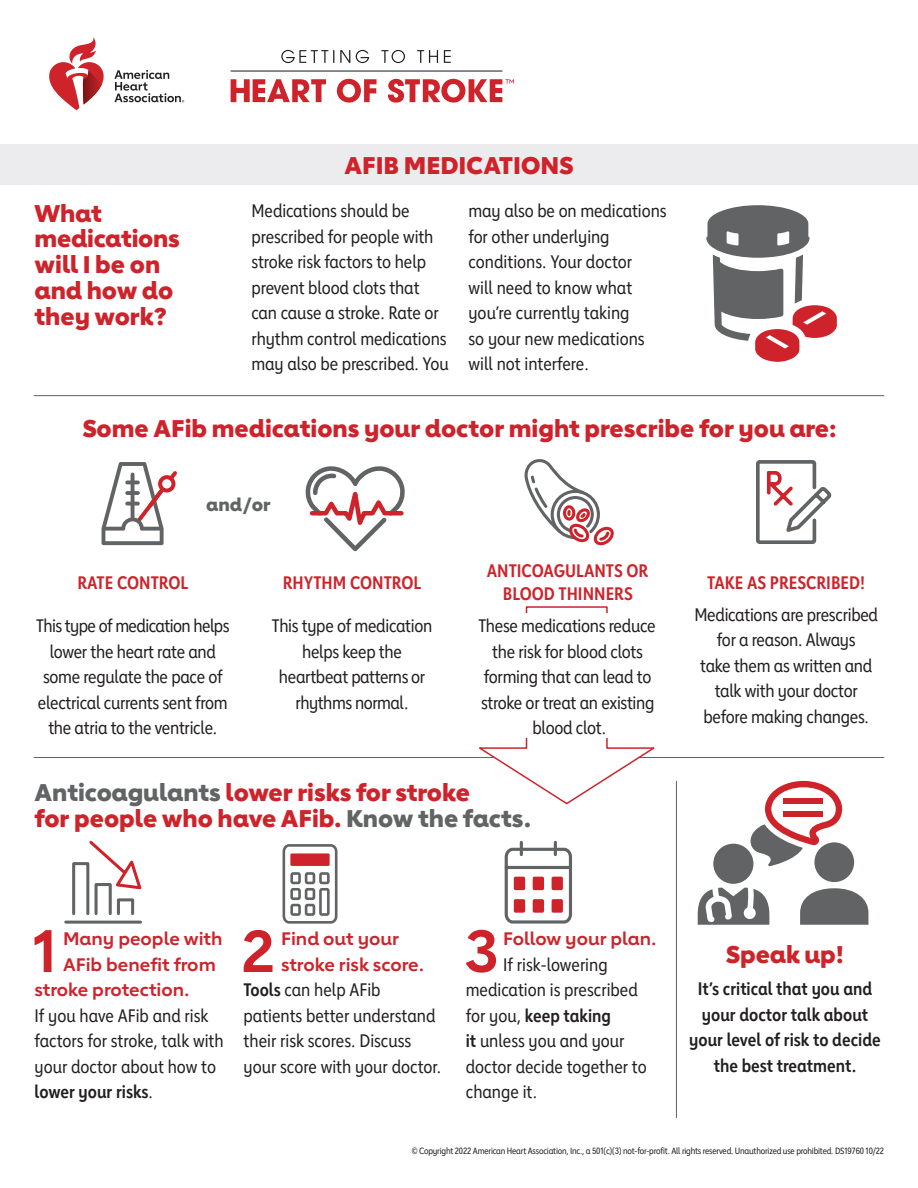
<style>
.page{position:relative;width:918px;height:1188px;background:#fff}
.page>*{position:absolute;margin:0;border:0;box-sizing:border-box;transform-origin:0 0}
.p4_anticoags___P{font:700 58.35px "Lub Dub";color:#ce232a}
._03_Red_Subs___H3{font:800 24px/25.8px "Lub Dub";color:#ce232a}
._02_SUBHEADS___H2{font:800 24px "Lub Dub";color:#ce232a}
._05_12_17_body___P{font:18px/25.5px "Lub Dub Condensed";letter-spacing:-.015em;color:#231f20;text-align:center}
.p4_anticoags___P-2{font:18px "Lub Dub Condensed";color:#231f20}
.p4_anticoags___P-3{font:700 18px "Lub Dub";color:#ce232a}
._05_12_17_body___P-2{font:700 18px/25.5px "Lub Dub Condensed";color:#231f20;text-align:center}
._08_14_17_RED___P{font:700 18px/22.5px "Lub Dub Condensed";color:#ce232a;text-align:center}
.p4_anticoags___P-4{font:700 18px "Lub Dub Condensed";color:#231f20}
.t1{font:800 18px "Lub Dub";color:#626365}
.t2{font:9px "Lub Dub Condensed";letter-spacing:-.02em;color:#231f20}
.s1{color:#626365}
.s2{font-weight:400}
.s3{font-weight:700}
</style>
<div class="page">
<svg style="left:281px;top:50px;width:170px;height:13px"></svg>
<hr style="left:231px;top:71px;width:271px;height:1px;background:#231f20">
<svg style="left:231px;top:79px;width:283px;height:24px"></svg>
<svg style="left:114px;top:70px;width:70px;height:32px"></svg>
<svg style="left:49px;top:37px;width:55px;height:73px"></svg>
<hr style="left:34px;top:757px;width:850px;height:1px;background:#626365">
<svg style="left:479px;top:606px;width:176px;height:199px"></svg>
<div style="left:0;top:145px;width:918px;height:40px;background:#ececee"></div>
<hr style="left:34px;top:395px;width:850px;height:1px;background:#626365">
<hr style="left:676px;top:781px;width:1px;height:337px;background:#626365">
<svg style="left:706px;top:205px;width:131px;height:157px"></svg>
<svg style="left:306px;top:466px;width:99px;height:86px"></svg>
<svg style="left:524px;top:459px;width:90px;height:87px"></svg>
<svg style="left:102px;top:462px;width:75px;height:83px"></svg>
<svg style="left:756px;top:460px;width:76px;height:84px"></svg>
<div style="left:474px;top:613px;width:190px;height:125px;background:#fff"></div>
<svg style="left:751px;top:781px;width:91px;height:85px"></svg>
<div style="left:814px;top:842px;width:40px;height:40px;background:#626365;border-radius:50%"></div>
<div style="left:783px;top:799px;width:39px;height:5px;background:#ce232a"></div>
<div style="left:783px;top:811px;width:39px;height:6px;background:#ce232a"></div>
<div style="left:713px;top:844px;width:40px;height:40px;background:#626365;border-radius:50%"></div>
<svg style="left:698px;top:888px;width:71px;height:37px"></svg>
<svg style="left:800px;top:888px;width:68px;height:37px;background:#78787a"></svg>
<svg style="left:282px;top:844px;width:56px;height:80px"></svg>
<svg style="left:504px;top:842px;width:68px;height:82px"></svg>
<div style="left:514px;top:877px;width:11px;height:13px;background:#ce232a;border-radius:2px"></div>
<div style="left:533px;top:877px;width:11px;height:13px;background:#ce232a;border-radius:2px"></div>
<div style="left:552px;top:877px;width:11px;height:13px;background:#ce232a;border-radius:2px"></div>
<div style="left:514px;top:899px;width:11px;height:14px;background:#ce232a;border-radius:2px"></div>
<div style="left:533px;top:899px;width:11px;height:14px;background:#ce232a;border-radius:2px"></div>
<div style="left:552px;top:899px;width:11px;height:14px;background:#ce232a;border-radius:2px"></div>
<svg style="left:64px;top:840px;width:78px;height:84px"></svg>
<h2 class="_02_SUBHEADS___H2" style="left:345px;top:151px;width:230px">AFIB MEDICATIONS</h2>
<h3 class="_03_Red_Subs___H3" style="left:35px;top:200px;width:147px">What medications will I be on and how do they work?</h3>
<p class="_05_12_17_body___P" style="left:252px;top:198px;width:199px;text-align:left">Medications should be prescribed for people with stroke risk factors to help prevent blood clots that can cause a stroke. Rate or rhythm control medications may also be prescribed. You</p>
<p class="_05_12_17_body___P" style="left:468px;top:198px;width:200px;text-align:left">may also be on medications for other underlying conditions. Your doctor<br>will need to know what you’re currently taking<br>so your new medications will not interfere.</p>
<h3 class="_03_Red_Subs___H3" style="left:82px;top:415px;width:756px">Some AFib medications your doctor might prescribe for you are:</h3>
<p class="t1" style="left:206px;top:494px;width:66px">and/or</p>
<p class="_08_14_17_RED___P" style="left:77px;top:571px;width:112px">RATE CONTROL</p>
<p class="_05_12_17_body___P" style="left:36px;top:613px;width:195px">This type of medication helps lower the heart rate and some regulate the pace of electrical currents sent from the atria to the ventricle.</p>
<p class="_08_14_17_RED___P" style="left:283px;top:571px;width:140px">RHYTHM CONTROL</p>
<p class="_05_12_17_body___P" style="left:272px;top:613px;width:162px">This type of medication helps keep the heartbeat patterns or rhythms normal.</p>
<p class="_08_14_17_RED___P" style="left:487px;top:560px;width:163px">ANTICOAGULANTS OR<br>BLOOD THINNERS</p>
<p class="_05_12_17_body___P" style="left:478px;top:613px;width:179px">These medications reduce the risk for blood clots forming that can lead to stroke or treat an existing blood clot.</p>
<h3 class="_03_Red_Subs___H3" style="left:35px;top:779px;width:498px"><span class="s1">Anticoagulants</span> lower risks for stroke<br>for people who have AFib. <span class="s1">Know the facts.</span></h3>
<p class="_08_14_17_RED___P" style="left:707px;top:571px;width:160px">TAKE AS PRESCRIBED!</p>
<p class="_05_12_17_body___P" style="left:694px;top:602px;width:185px">Medications are prescribed for a reason. Always<br>take them as written and talk with your doctor before making changes.</p>
<p class="p4_anticoags___P" style="left:32px;top:916px;width:28px">1</p>
<p class="p4_anticoags___P-3" style="left:63px;top:928px;width:161px">Many people with</p>
<p class="p4_anticoags___P-3" style="left:63px;top:953px;width:154px">AFib benefit from</p>
<p class="p4_anticoags___P-3" style="left:35px;top:979px;width:157px">stroke protection.</p>
<p class="p4_anticoags___P-2" style="left:35px;top:1005px;width:175px">If you have AFib and risk</p>
<p class="p4_anticoags___P-2" style="left:35px;top:1030px;width:191px">factors for stroke, talk with</p>
<p class="p4_anticoags___P-2" style="left:35px;top:1056px;width:183px">your doctor about how to</p>
<p class="p4_anticoags___P-4" style="left:35px;top:1081px;width:120px">lower your risks<span class="s2">.</span></p>
<p class="p4_anticoags___P" style="left:241px;top:916px;width:36px">2</p>
<p class="p4_anticoags___P-3" style="left:281px;top:928px;width:119px">Find out your</p>
<p class="p4_anticoags___P-3" style="left:281px;top:953px;width:145px">stroke risk score.</p>
<p class="p4_anticoags___P-2" style="left:244px;top:979px;width:138px"><span class="s3">Tools</span> can help AFib</p>
<p class="p4_anticoags___P-2" style="left:244px;top:1005px;width:193px">patients better understand</p>
<p class="p4_anticoags___P-2" style="left:244px;top:1030px;width:169px">their risk scores. Discuss</p>
<p class="p4_anticoags___P-2" style="left:244px;top:1056px;width:199px">your score with your doctor.</p>
<p class="p4_anticoags___P" style="left:464px;top:916px;width:36px">3</p>
<p class="p4_anticoags___P-3" style="left:503px;top:928px;width:155px">Follow your plan.</p>
<p class="p4_anticoags___P-2" style="left:503px;top:954px;width:106px">If risk-lowering</p>
<p class="p4_anticoags___P-2" style="left:466px;top:979px;width:174px">medication is prescribed</p>
<p class="p4_anticoags___P-4" style="left:466px;top:1004px;width:147px"><span class="s2">for you,</span> keep taking</p>
<p class="p4_anticoags___P-2" style="left:466px;top:1030px;width:160px"><span class="s3">it</span> unless you and your</p>
<p class="p4_anticoags___P-2" style="left:466px;top:1056px;width:182px">doctor decide together to</p>
<p class="p4_anticoags___P-2" style="left:466px;top:1081px;width:73px">change it.</p>
<h3 class="_03_Red_Subs___H3" style="left:726px;top:941px;width:120px">Speak up!</h3>
<p class="_05_12_17_body___P-2" style="left:689px;top:976px;width:193px">It’s critical that you and your doctor talk about your level of risk to decide the best treatment.</p>
<p class="t2" style="left:412px;top:1146px;width:474px">© Copyright 2022 American Heart Association, Inc., a 501(c)(3) not-for-profit. All rights reserved. Unauthorized use prohibited. DS19760 10/22</p>
</div>
